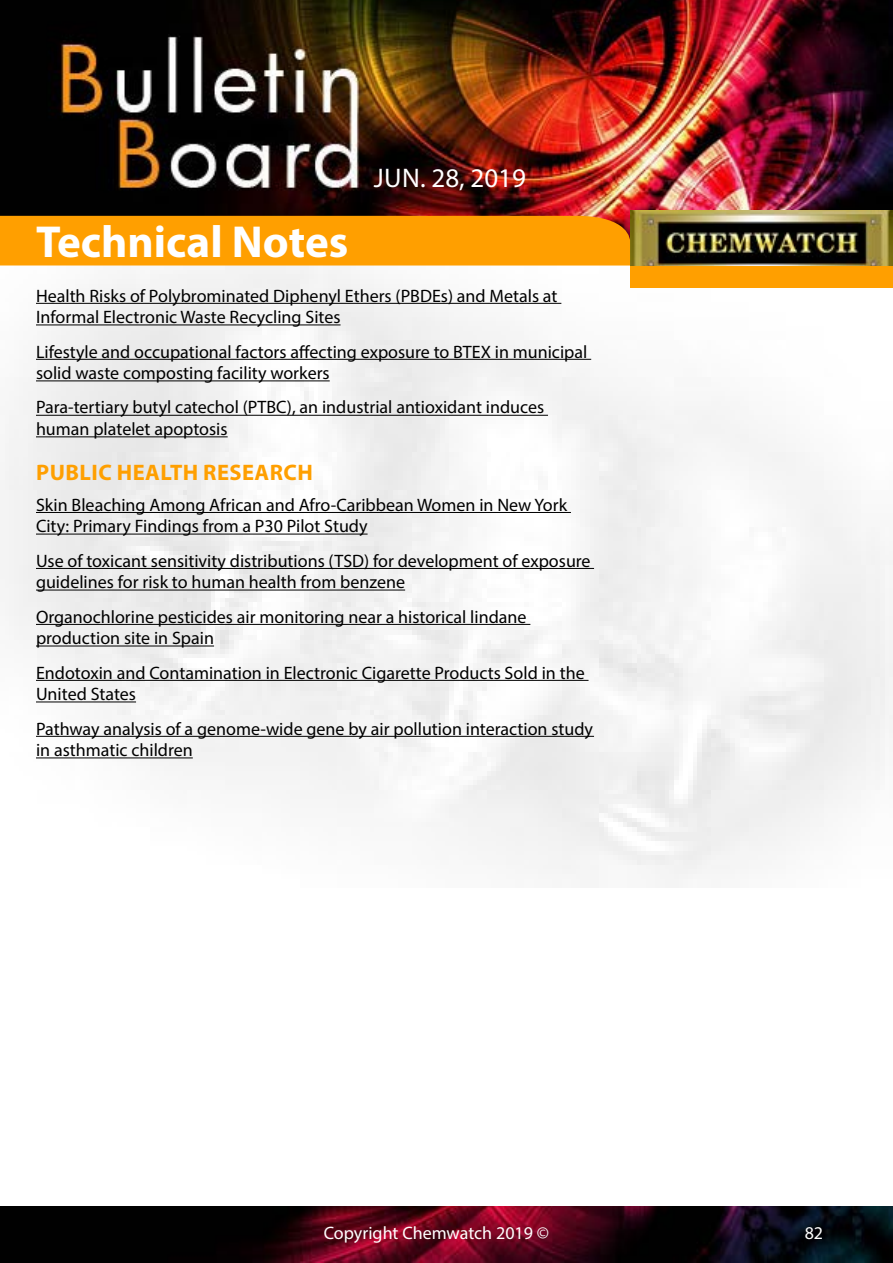
<style>
.page{position:relative;width:893px;height:1263px;background:#fff}
.page>*{position:absolute;margin:0;border:0;box-sizing:border-box;transform-origin:0 0}
.t1{font:700 45px "Myriad Pro";color:#fff}
.t2{font:27px "Myriad Pro";color:#fff}
.t3{font:700 22.5px "Myriad Pro";letter-spacing:.02em;color:#ff9f00}
.t4{font:18px/21.6px "Myriad Pro";color:#000}
.t5{font:18px "Myriad Pro";color:#fff}
</style>
<div class="page">
<img style="left:0;top:0;width:893px;height:887px">
<div style="left:630px;top:265px;width:263px;height:23px;background:#ff9f00"></div>
<img style="left:630px;top:210px;width:262px;height:56px">
<div style="left:0;top:216px;width:630px;height:50px;background:#ff9f00"></div>
<img style="left:0;top:1206px;width:893px;height:57px">
<hr style="left:36px;top:303px;width:525px;height:1px;background:#000">
<hr style="left:36px;top:325px;width:305px;height:1px;background:#000">
<hr style="left:36px;top:359px;width:555px;height:1px;background:#000">
<hr style="left:36px;top:380px;width:294px;height:1px;background:#000">
<hr style="left:36px;top:415px;width:512px;height:1px;background:#000">
<hr style="left:36px;top:436px;width:192px;height:1px;background:#000">
<hr style="left:36px;top:512px;width:535px;height:1px;background:#000">
<hr style="left:36px;top:534px;width:332px;height:1px;background:#000">
<hr style="left:36px;top:568px;width:558px;height:1px;background:#000">
<hr style="left:36px;top:590px;width:369px;height:1px;background:#000">
<hr style="left:36px;top:624px;width:494px;height:1px;background:#000">
<hr style="left:36px;top:646px;width:178px;height:1px;background:#000">
<hr style="left:36px;top:680px;width:552px;height:1px;background:#000">
<hr style="left:36px;top:702px;width:100px;height:1px;background:#000">
<hr style="left:36px;top:736px;width:558px;height:1px;background:#000">
<hr style="left:36px;top:757px;width:157px;height:1px;background:#000">
<h2 class="t2" style="left:374px;top:161px;width:154px">Jun. 28, 2019</h2>
<h1 class="t1" style="left:36px;top:213px;width:314px">Technical Notes</h1>
<p class="t4" style="left:36px;top:284px;width:523px">Health Risks of Polybrominated Diphenyl Ethers (PBDEs) and Metals at<br>Informal Electronic Waste Recycling Sites</p>
<p class="t4" style="left:36px;top:340px;width:553px">Lifestyle and occupational factors affecting exposure to BTEX in municipal solid waste composting facility workers</p>
<p class="t4" style="left:36px;top:396px;width:510px">Para-tertiary butyl catechol (PTBC), an industrial antioxidant induces human platelet apoptosis</p>
<p class="t3" style="left:36px;top:458px;width:278px">PUBLIC HEALTH RESEARCH</p>
<p class="t4" style="left:36px;top:493px;width:533px">Skin Bleaching Among African and Afro-Caribbean Women in New York<br>City: Primary Findings from a P30 Pilot Study</p>
<p class="t4" style="left:36px;top:549px;width:556px">Use of toxicant sensitivity distributions (TSD) for development of exposure guidelines for risk to human health from benzene</p>
<p class="t4" style="left:36px;top:605px;width:492px">Organochlorine pesticides air monitoring near a historical lindane production site in Spain</p>
<p class="t4" style="left:36px;top:661px;width:550px">Endotoxin and Contamination in Electronic Cigarette Products Sold in the<br>United States</p>
<p class="t4" style="left:36px;top:717px;width:559px">Pathway analysis of a genome-wide gene by air pollution interaction study in asthmatic children</p>
<p class="t5" style="left:324px;top:1222px;width:227px">Copyright Chemwatch 2019 ©</p>
<p class="t5" style="left:805px;top:1222px;width:20px">82</p>
</div>
